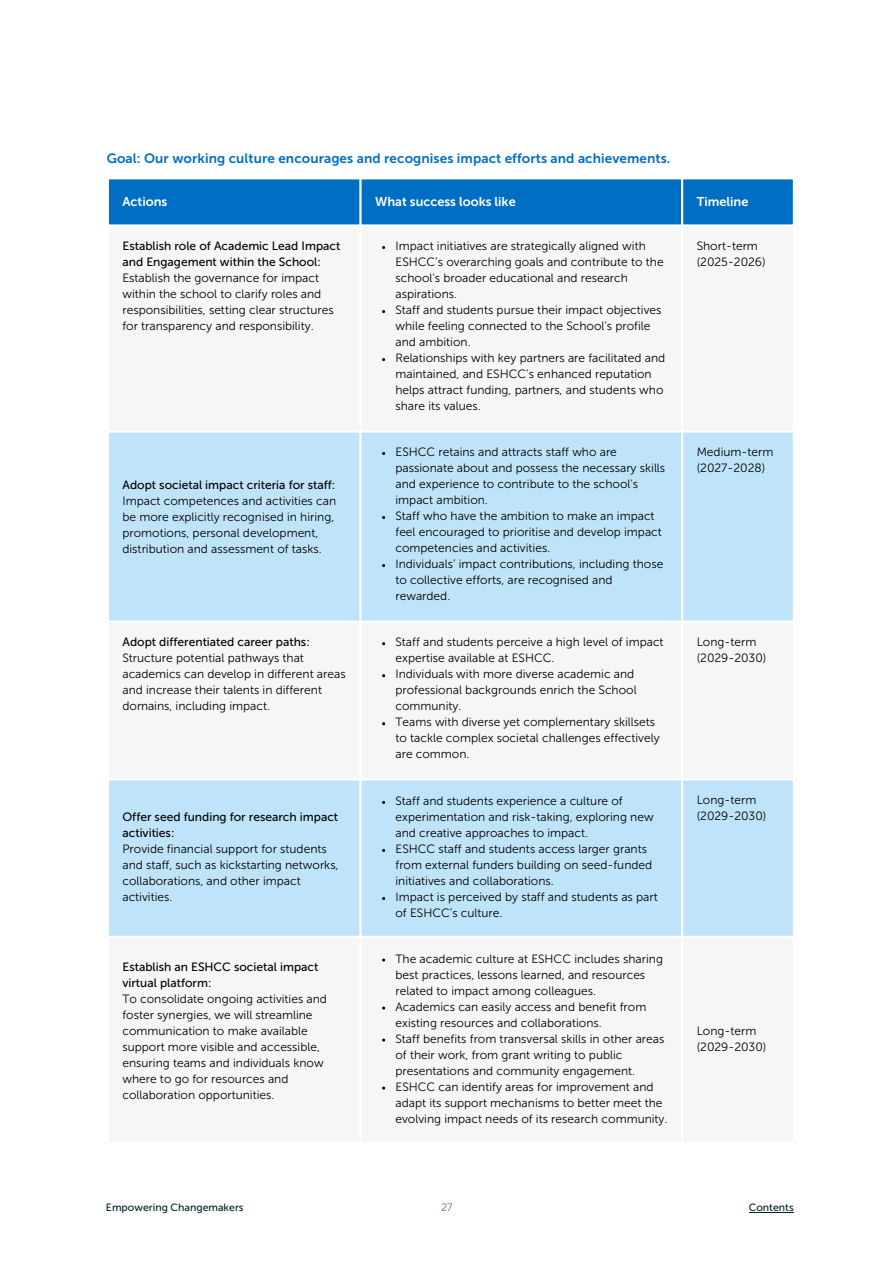
<style>
.page{position:relative;width:894px;height:1264px;background:#fff}
.page>*{position:absolute;margin:0;border:0;box-sizing:border-box;transform-origin:0 0}
.t1{font:13.5px "Museo Sans 700";letter-spacing:.005em;color:#006ec3}
.t2{font:12.75px "Museo Sans 700";color:#fff}
.t3{font:12px/16px "Museo Sans 300";color:#000}
.t4{font:12px/16px "Museo Sans 500";color:#000}
.t5{font:10.5px "Museo Sans 500";color:#002328}
.t6{font:10.5px "Museo Sans 100";color:#002328}
</style>
<div class="page">
<div style="left:109px;top:179px;width:683px;height:45px;background:#006ec3"></div>
<svg style="left:109px;top:432px;width:683px;height:503px;fill:#bfe4f9"></svg>
<hr style="left:359px;top:179px;width:2px;height:962px;background:#fff">
<hr style="left:680px;top:179px;width:3px;height:962px;background:#fff">
<hr style="left:107px;top:620px;width:687px;height:3px;background:#fff">
<hr style="left:107px;top:778px;width:687px;height:2px;background:#fff">
<hr style="left:748px;top:1212px;width:45px;height:1px;background:#002328">
<p class="t1" style="left:107px;top:151px;width:565px">Goal: Our working culture encourages and recognises impact efforts and achievements.</p>
<h1 class="t2" style="left:122px;top:194px;width:46px">Actions</h1>
<p class="t2" style="left:375px;top:194px;width:142px">What success looks like</p>
<p class="t2" style="left:696px;top:194px;width:53px">Timeline</p>
<p class="t4" style="left:122px;top:238px;width:219px">Establish role of Academic Lead Impact and Engagement within the School:</p>
<p class="t3" style="left:122px;top:270px;width:213px">Establish the governance for impact within the school to clarify roles and responsibilities, setting clear structures for transparency and responsibility.</p>
<p class="t3" style="left:696px;top:238px;width:63px">Short-term</p>
<p class="t3" style="left:696px;top:254px;width:70px">(2025-2026)</p>
<p class="t3" style="left:395px;top:238px;width:269px">Impact initiatives are strategically aligned with ESHCC’s overarching goals and contribute to the school's broader educational and research aspirations.</p>
<p class="t3" style="left:395px;top:302px;width:267px">Staff and students pursue their impact objectives while feeling connected to the School’s profile and ambition.</p>
<p class="t3" style="left:395px;top:350px;width:271px">Relationships with key partners are facilitated and maintained, and ESHCC’s enhanced reputation helps attract funding, partners, and students who share its values.</p>
<p class="t4" style="left:122px;top:477px;width:214px">Adopt societal impact criteria for staff:</p>
<p class="t3" style="left:122px;top:493px;width:215px">Impact competences and activities can be more explicitly recognised in hiring, promotions, personal development, distribution and assessment of tasks.</p>
<p class="t4" style="left:122px;top:634px;width:189px">Adopt differentiated career paths:</p>
<p class="t3" style="left:122px;top:650px;width:225px">Structure potential pathways that academics can develop in different areas and increase their talents in different domains, including impact.</p>
<p class="t4" style="left:122px;top:808px;width:217px">Offer seed funding for research impact activities:</p>
<p class="t3" style="left:122px;top:840px;width:217px">Provide financial support for students and staff, such as kickstarting networks, collaborations, and other impact activities.</p>
<p class="t4" style="left:122px;top:958px;width:197px">Establish an ESHCC societal impact virtual platform:</p>
<p class="t3" style="left:122px;top:990px;width:206px">To consolidate ongoing activities and foster synergies, we will streamline communication to make available support more visible and accessible, ensuring teams and individuals know where to go for resources and collaboration opportunities.</p>
<p class="t3" style="left:395px;top:444px;width:271px">ESHCC retains and attracts staff who are passionate about and possess the necessary skills and experience to contribute to the school's impact ambition.</p>
<p class="t3" style="left:395px;top:508px;width:268px">Staff who have the ambition to make an impact feel encouraged to prioritise and develop impact competencies and activities.</p>
<p class="t3" style="left:395px;top:556px;width:269px">Individuals’ impact contributions, including those to collective efforts, are recognised and rewarded.</p>
<p class="t3" style="left:395px;top:634px;width:269px">Staff and students perceive a high level of impact expertise available at ESHCC.</p>
<p class="t3" style="left:395px;top:666px;width:242px">Individuals with more diverse academic and professional backgrounds enrich the School community.</p>
<p class="t3" style="left:395px;top:714px;width:266px">Teams with diverse yet complementary skillsets to tackle complex societal challenges effectively are common.</p>
<p class="t3" style="left:395px;top:792px;width:259px">Staff and students experience a culture of experimentation and risk-taking, exploring new and creative approaches to impact.</p>
<p class="t3" style="left:395px;top:840px;width:258px">ESHCC staff and students access larger grants from external funders building on seed-funded initiatives and collaborations.</p>
<p class="t3" style="left:395px;top:888px;width:264px">Impact is perceived by staff and students as part of ESHCC’s culture.</p>
<p class="t3" style="left:395px;top:950px;width:269px">The academic culture at ESHCC includes sharing best practices, lessons learned, and resources related to impact among colleagues.</p>
<p class="t3" style="left:395px;top:998px;width:252px">Academics can easily access and benefit from existing resources and collaborations.</p>
<p class="t3" style="left:395px;top:1030px;width:270px">Staff benefits from transversal skills in other areas of their work, from grant writing to public presentations and community engagement.</p>
<p class="t3" style="left:395px;top:1078px;width:273px">ESHCC can identify areas for improvement and adapt its support mechanisms to better meet the evolving impact needs of its research community.</p>
<p class="t3" style="left:696px;top:444px;width:78px">Medium-term</p>
<p class="t3" style="left:696px;top:460px;width:70px">(2027-2028)</p>
<p class="t3" style="left:696px;top:634px;width:61px">Long-term</p>
<p class="t3" style="left:696px;top:650px;width:71px">(2029-2030)</p>
<p class="t3" style="left:696px;top:791px;width:61px">Long-term</p>
<p class="t3" style="left:696px;top:807px;width:71px">(2029-2030)</p>
<p class="t3" style="left:696px;top:1022px;width:61px">Long-term</p>
<p class="t3" style="left:696px;top:1038px;width:71px">(2029-2030)</p>
<p class="t5" style="left:106px;top:1201px;width:139px">Empowering Changemakers</p>
<p class="t6" style="left:441px;top:1201px;width:13px">27</p>
<p class="t5" style="left:748px;top:1201px;width:46px">Contents</p>
</div>
